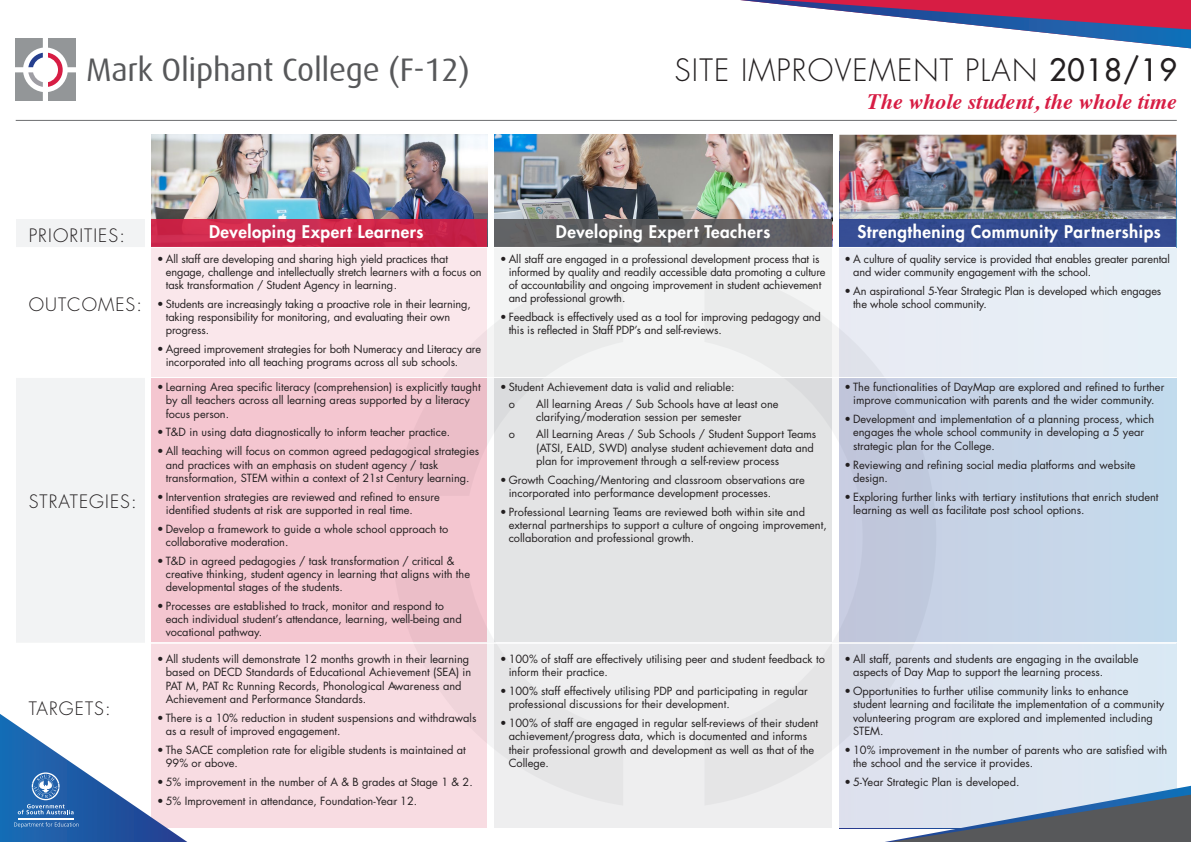
<style>
.page{position:relative;width:1191px;height:842px;background:#fff}
.page>*{position:absolute;margin:0;border:0;box-sizing:border-box;transform-origin:0 0}
.t1{font:32.6px "Dax";letter-spacing:-.01em;color:#57585a}
.t2{font:300 30px "Futura";letter-spacing:.04em;color:#231f20}
.t3{font:italic 700 22px "Times";color:#d71d44}
.t4{font:300 18px "Futura";letter-spacing:.06em;color:#231f20}
.t5{font:800 17px "Futura";letter-spacing:.03em;color:#fff}
.t6{font:11px/13.2px "Futura";color:#231f20}
.s1{font-weight:400}
</style>
<div class="page">
<img style="left:151px;top:135px;width:336px;height:85px">
<div style="left:16px;top:220px;width:129px;height:28px;background:#f2f3f4"></div>
<div style="left:16px;top:377px;width:129px;height:266px;background:#f2f3f4"></div>
<div style="left:147px;top:248px;width:1044px;height:129px;background:linear-gradient(to right,#fde9eb,#e6f3f9)"></div>
<svg style="left:151px;top:378px;width:1026px;height:264px;background:#dfd2dd"></svg>
<div style="left:147px;top:643px;width:1044px;height:185px;background:linear-gradient(to right,#fddfe1,#dbedf6)"></div>
<svg style="left:0;top:714px;width:187px;height:128px"></svg>
<svg style="left:740px;top:0;width:451px;height:48px"></svg>
<svg style="left:884px;top:786px;width:307px;height:56px;background:#909aa7"></svg>
<svg style="left:15px;top:39px;width:61px;height:62px"></svg>
<hr style="left:16px;top:120px;width:1160px;height:1px;background:#6c6d70">
<svg style="left:395px;top:577px;width:228px;height:229px;background:#eddfe3"></svg>
<svg style="left:395px;top:267px;width:228px;height:229px;background:#ede0e3"></svg>
<svg style="left:704px;top:267px;width:232px;height:538px;background:#dee0e7"></svg>
<img style="left:494px;top:135px;width:338px;height:85px">
<img style="left:839px;top:135px;width:337px;height:85px">
<div style="left:839px;top:220px;width:337px;height:28px;background:#334a91"></div>
<svg style="left:494px;top:220px;width:338px;height:27px;background:#5e5e60"></svg>
<div style="left:151px;top:220px;width:336px;height:28px;background:linear-gradient(to right,#d02d50,#c72247)"></div>
<hr style="left:16px;top:377px;width:1160px;height:1px;background:#fff">
<hr style="left:16px;top:643px;width:1160px;height:1px;background:#fff">
<hr style="left:16px;top:247px;width:1160px;height:1px;background:#fff">
<h1 class="t1" style="left:86px;top:51px;width:385px">Mark Oliphant College (F-12)</h1>
<h2 class="t2" style="left:674px;top:51px;width:504px">SITE IMPROVEMENT PLAN <span class="s1">2018/19</span></h2>
<h3 class="t3" style="left:867px;top:81px;width:311px">The whole student, the whole time</h3>
<h3 class="t4" style="left:29px;top:223px;width:98px">PRIORITIES:</h3>
<h3 class="t4" style="left:29px;top:293px;width:115px">OUTCOMES:</h3>
<h3 class="t4" style="left:29px;top:490px;width:109px">STRATEGIES:</h3>
<h3 class="t4" style="left:29px;top:697px;width:83px">TARGETS:</h3>
<h3 class="t5" style="left:209px;top:221px;width:216px">Developing Expert Learners</h3>
<h3 class="t5" style="left:556px;top:221px;width:216px">Developing Expert Teachers</h3>
<h3 class="t5" style="left:857px;top:221px;width:305px">Strengthening Community Partnerships</h3>
<p class="t6" style="left:166px;top:252px;width:317px;text-indent:-9px">• All staff are developing and sharing high yield practices that engage, challenge and intellectually stretch learners with a focus on task transformation / Student Agency in learning.</p>
<p class="t6" style="left:166px;top:297px;width:307px;text-indent:-9px">• Students are increasingly taking a proactive role in their learning, taking responsibility for monitoring, and evaluating their own progress.</p>
<p class="t6" style="left:166px;top:342px;width:317px;text-indent:-9px">• Agreed improvement strategies for both Numeracy and Literacy are incorporated into all teaching programs across all sub schools.</p>
<p class="t6" style="left:166px;top:380px;width:316px;text-indent:-9px">• Learning Area specific literacy (comprehension) is explicitly taught by all teachers across all learning areas supported by a literacy focus person.</p>
<p class="t6" style="left:157px;top:426px;width:294px">• T&amp;D in using data diagnostically to inform teacher practice.</p>
<p class="t6" style="left:166px;top:445px;width:315px;text-indent:-9px">• All teaching will focus on common agreed pedagogical strategies and practices with an emphasis on student agency / task transformation, STEM within a context of 21st Century learning.</p>
<p class="t6" style="left:166px;top:490px;width:275px;text-indent:-9px">• Intervention strategies are reviewed and refined to ensure identified students at risk are supported in real time.</p>
<p class="t6" style="left:166px;top:522px;width:284px;text-indent:-9px">• Develop a framework to guide a whole school approach to collaborative moderation.</p>
<p class="t6" style="left:166px;top:554px;width:306px;text-indent:-9px">• T&amp;D in agreed pedagogies / task transformation / critical &amp; creative thinking, student agency in learning that aligns with the developmental stages of the students.</p>
<p class="t6" style="left:166px;top:599px;width:297px;text-indent:-9px">• Processes are established to track, monitor and respond to each individual student’s attendance, learning, well-being and vocational pathway.</p>
<p class="t6" style="left:166px;top:652px;width:307px;text-indent:-9px">• All students will demonstrate 12 months growth in their learning based on DECD Standards of Educational Achievement (SEA) in PAT M, PAT Rc Running Records, Phonological Awareness and Achievement and Performance Standards.</p>
<p class="t6" style="left:166px;top:711px;width:312px;text-indent:-9px">• There is a 10% reduction in student suspensions and withdrawals as a result of improved engagement.</p>
<p class="t6" style="left:166px;top:743px;width:301px;text-indent:-9px">• The SACE completion rate for eligible students is maintained at<br>99% or above.</p>
<p class="t6" style="left:157px;top:775px;width:317px">• 5% improvement in the number of A &amp; B grades at Stage 1 &amp; 2.</p>
<p class="t6" style="left:157px;top:794px;width:261px">• 5% Improvement in attendance, Foundation-Year 12.</p>
<p class="t6" style="left:509px;top:252px;width:318px;text-indent:-9px">• All staff are engaged in a professional development process that is informed by quality and readily accessible data promoting a culture of accountability and ongoing improvement in student achievement and professional growth.</p>
<p class="t6" style="left:509px;top:310px;width:314px;text-indent:-9px">• Feedback is effectively used as a tool for improving pedagogy and this is reflected in Staff PDP’s and self-reviews.</p>
<p class="t6" style="left:509px;top:379px;width:227px;line-height:17px;text-indent:-9px">• Student Achievement data is valid and reliable: o</p>
<p class="t6" style="left:536px;top:397px;width:244px">All learning Areas / Sub Schools have at least one clarifying/moderation session per semester</p>
<p class="t6" style="left:509px;top:428px;width:8px">o</p>
<p class="t6" style="left:536px;top:428px;width:282px">All Learning Areas / Sub Schools / Student Support Teams (ATSI, EALD, SWD) analyse student achievement data and plan for improvement through a self-review process</p>
<p class="t6" style="left:509px;top:473px;width:298px;text-indent:-9px">• Growth Coaching/Mentoring and classroom observations are incorporated into performance development processes.</p>
<p class="t6" style="left:509px;top:505px;width:319px;text-indent:-9px">• Professional Learning Teams are reviewed both within site and external partnerships to support a culture of ongoing improvement, collaboration and professional growth.</p>
<p class="t6" style="left:853px;top:252px;width:318px;text-indent:-9px">• A culture of quality service is provided that enables greater parental and wider community engagement with the school.</p>
<p class="t6" style="left:853px;top:284px;width:310px;text-indent:-9px">• An aspirational 5-Year Strategic Plan is developed which engages the whole school community.</p>
<p class="t6" style="left:844px;top:380px;width:321px;text-align:center">• The functionalities of DayMap are explored and refined to further improve communication with parents and the wider community.</p>
<p class="t6" style="left:853px;top:412px;width:303px;text-indent:-9px">• Development and implementation of a planning process, which engages the whole school community in developing a 5 year strategic plan for the College.</p>
<p class="t6" style="left:853px;top:458px;width:284px;text-indent:-9px">• Reviewing and refining social media platforms and website design.</p>
<p class="t6" style="left:853px;top:490px;width:307px;text-indent:-9px">• Exploring further links with tertiary institutions that enrich student learning as well as facilitate post school options.</p>
<p class="t6" style="left:509px;top:652px;width:318px;text-indent:-9px">• 100% of staff are effectively utilising peer and student feedback to inform their practice.</p>
<p class="t6" style="left:509px;top:684px;width:300px;text-indent:-9px">• 100% staff effectively utilising PDP and participating in regular professional discussions for their development.</p>
<p class="t6" style="left:509px;top:716px;width:311px;text-indent:-9px">• 100% of staff are engaged in regular self-reviews of their student achievement/progress data, which is documented and informs their professional growth and development as well as that of the College.</p>
<p class="t6" style="left:853px;top:652px;width:287px;text-indent:-9px">• All staff, parents and students are engaging in the available aspects of Day Map to support the learning process.</p>
<p class="t6" style="left:853px;top:684px;width:312px;text-indent:-9px">• Opportunities to further utilise community links to enhance student learning and facilitate the implementation of a community volunteering program are explored and implemented including STEM.</p>
<p class="t6" style="left:853px;top:743px;width:315px;text-indent:-9px">• 10% improvement in the number of parents who are satisfied with the school and the service it provides.</p>
<p class="t6" style="left:844px;top:775px;width:176px">• 5-Year Strategic Plan is developed.</p>
</div>
